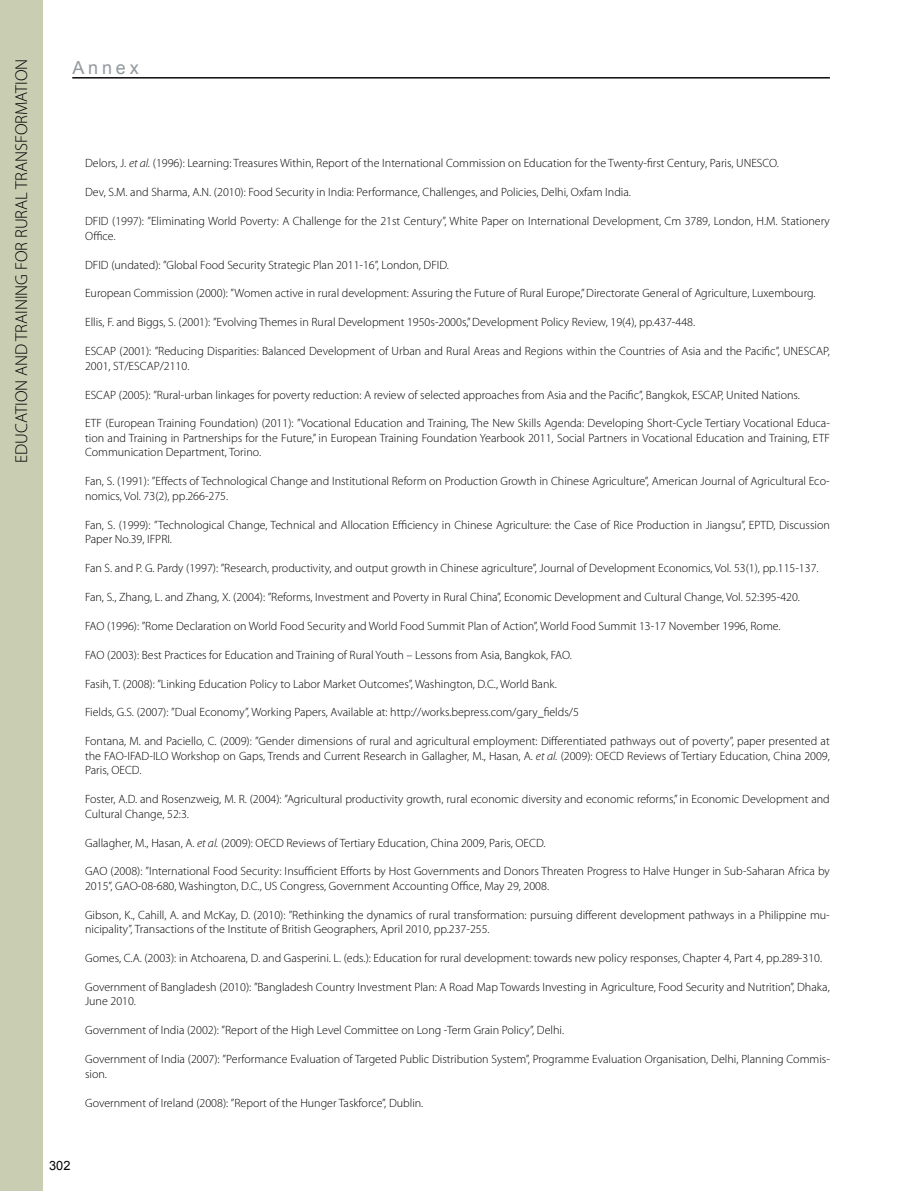
<style>
.page{position:relative;width:915px;height:1191px;background:#fff}
.page>*{position:absolute;margin:0;border:0;box-sizing:border-box;transform-origin:0 0}
.t1{font:18px "Arial";letter-spacing:.21em;color:#929a9f}
.t2{font:300 17.25px "Myriad Pro";color:#000}
.t3{font:12.75px "Arial";color:#000}
.t4{font:300 12px/14.4px "Myriad Pro";color:#000}
.s1{font-style:italic}
</style>
<div class="page">
<div style="left:0;top:0;width:43px;height:1191px;background:#c9ceb2"></div>
<hr style="left:72px;top:78px;width:757px;height:1px;background:#000">
<h2 class="t2" style="left:7px;top:463px;width:406px;rotate:-90deg">EDUCATION AND TRAINING FOR RURAL TRANSFORMATION</h2>
<h1 class="t1" style="left:72px;top:56px;width:68px">Annex</h1>
<h2 class="t2" style="left:12px;top:463px;width:406px;rotate:-90deg">EDUCATION AND TRAINING FOR RURAL TRANSFORMATION</h2>
<p class="t4" style="left:85px;top:156px;width:695px">Delors, J. <span class="s1">et al.</span> (1996): Learning: Treasures Within, Report of the International Commission on Education for the Twenty-first Century, Paris, UNESCO.</p>
<p class="t4" style="left:85px;top:185px;width:547px">Dev, S.M. and Sharma, A.N. (2010): Food Security in India: Performance, Challenges, and Policies, Delhi, Oxfam India.</p>
<p class="t4" style="left:85px;top:214px;width:746px">DFID (1997): ”Eliminating World Poverty: A Challenge for the 21st Century”, White Paper on International Development, Cm 3789, London, H.M. Stationery<br>Office.</p>
<p class="t4" style="left:85px;top:257px;width:365px">DFID (undated): ”Global Food Security Strategic Plan 2011-16”, London, DFID.</p>
<p class="t4" style="left:85px;top:286px;width:731px">European Commission (2000): ”Women active in rural development: Assuring the Future of Rural Europe,” Directorate General of Agriculture, Luxembourg.</p>
<p class="t4" style="left:85px;top:315px;width:611px">Ellis, F. and Biggs, S. (2001): ”Evolving Themes in Rural Development 1950s-2000s,” Development Policy Review, 19(4), pp.437-448.</p>
<p class="t4" style="left:85px;top:344px;width:745px">ESCAP (2001): ”Reducing Disparities: Balanced Development of Urban and Rural Areas and Regions within the Countries of Asia and the Pacific”, UNESCAP,<br>2001, ST/ESCAP/2110.</p>
<p class="t4" style="left:85px;top:387px;width:716px">ESCAP (2005): ”Rural-urban linkages for poverty reduction: A review of selected approaches from Asia and the Pacific”, Bangkok, ESCAP, United Nations.</p>
<p class="t4" style="left:85px;top:416px;width:746px;text-align:justify">ETF (European Training Foundation) (2011): ”Vocational Education and Training, The New Skills Agenda: Developing Short-Cycle Tertiary Vocational Educa&shy;tion and Training in Partnerships for the Future,” in European Training Foundation Yearbook 2011, Social Partners in Vocational Education and Training, ETF Communication Department, Torino.</p>
<p class="t4" style="left:85px;top:474px;width:746px">Fan, S. (1991): ”Effects of Technological Change and Institutional Reform on Production Growth in Chinese Agriculture”, American Journal of Agricultural Eco&shy;nomics, Vol. 73(2), pp.266-275.</p>
<p class="t4" style="left:85px;top:517px;width:746px">Fan, S. (1999): ”Technological Change, Technical and Allocation Efficiency in Chinese Agriculture: the Case of Rice Production in Jiangsu”, EPTD, Discussion<br>Paper No.39, IFPRI.</p>
<p class="t4" style="left:85px;top:561px;width:734px">Fan S. and P. G. Pardy (1997): ”Research, productivity, and output growth in Chinese agriculture”, Journal of Development Economics, Vol. 53(1), pp.115-137.</p>
<p class="t4" style="left:85px;top:590px;width:716px">Fan, S., Zhang, L. and Zhang, X. (2004): ”Reforms, Investment and Poverty in Rural China”, Economic Development and Cultural Change, Vol. 52:395-420.</p>
<p class="t4" style="left:85px;top:619px;width:696px">FAO (1996): ”Rome Declaration on World Food Security and World Food Summit Plan of Action”, World Food Summit 13-17 November 1996, Rome.</p>
<p class="t4" style="left:85px;top:647px;width:488px">FAO (2003): Best Practices for Education and Training of Rural Youth – Lessons from Asia, Bangkok, FAO.</p>
<p class="t4" style="left:85px;top:676px;width:473px">Fasih, T. (2008): ”Linking Education Policy to Labor Market Outcomes”, Washington, D.C., World Bank.</p>
<p class="t4" style="left:85px;top:705px;width:495px">Fields, G.S. (2007): ”Dual Economy”, Working Papers, Available at: http://works.bepress.com/gary_fields/5</p>
<p class="t4" style="left:85px;top:734px;width:746px;text-align:justify">Fontana, M. and Paciello, C. (2009): ”Gender dimensions of rural and agricultural employment: Differentiated pathways out of poverty”, paper presented at the FAO-IFAD-ILO Workshop on Gaps, Trends and Current Research in Gallagher, M., Hasan, A. <span class="s1">et al.</span> (2009): OECD Reviews of Tertiary Education, China 2009, Paris, OECD.</p>
<p class="t4" style="left:85px;top:792px;width:746px">Foster, A.D. and Rosenzweig, M. R. (2004): ”Agricultural productivity growth, rural economic diversity and economic reforms,” in Economic Development and<br>Cultural Change, 52:3.</p>
<p class="t4" style="left:85px;top:835px;width:462px">Gallagher, M., Hasan, A. <span class="s1">et al.</span> (2009): OECD Reviews of Tertiary Education, China 2009, Paris, OECD.</p>
<p class="t4" style="left:85px;top:864px;width:746px">GAO (2008): ”International Food Security: Insufficient Efforts by Host Governments and Donors Threaten Progress to Halve Hunger in Sub-Saharan Africa by<br>2015”, GAO-08-680, Washington, D.C., US Congress, Government Accounting Office, May 29, 2008.</p>
<p class="t4" style="left:85px;top:907px;width:746px">Gibson, K., Cahill, A. and McKay, D. (2010): ”Rethinking the dynamics of rural transformation: pursuing different development pathways in a Philippine mu&shy;nicipality”, Transactions of the Institute of British Geographers, April 2010, pp.237-255.</p>
<p class="t4" style="left:85px;top:951px;width:738px">Gomes, C.A. (2003): in Atchoarena, D. and Gasperini. L. (eds.): Education for rural development: towards new policy responses, Chapter 4, Part 4, pp.289-310.</p>
<p class="t4" style="left:85px;top:980px;width:746px">Government of Bangladesh (2010): ”Bangladesh Country Investment Plan: A Road Map Towards Investing in Agriculture, Food Security and Nutrition”, Dhaka,<br>June 2010.</p>
<p class="t4" style="left:85px;top:1023px;width:480px">Government of India (2002): ”Report of the High Level Committee on Long -Term Grain Policy”, Delhi.</p>
<p class="t4" style="left:85px;top:1052px;width:746px">Government of India (2007): ”Performance Evaluation of Targeted Public Distribution System”, Programme Evaluation Organisation, Delhi, Planning Commis&shy;sion.</p>
<p class="t4" style="left:85px;top:1095px;width:339px">Government of Ireland (2008): ”Report of the Hunger Taskforce”, Dublin.</p>
<p class="t3" style="left:49px;top:1157px;width:23px">302</p>
</div>
